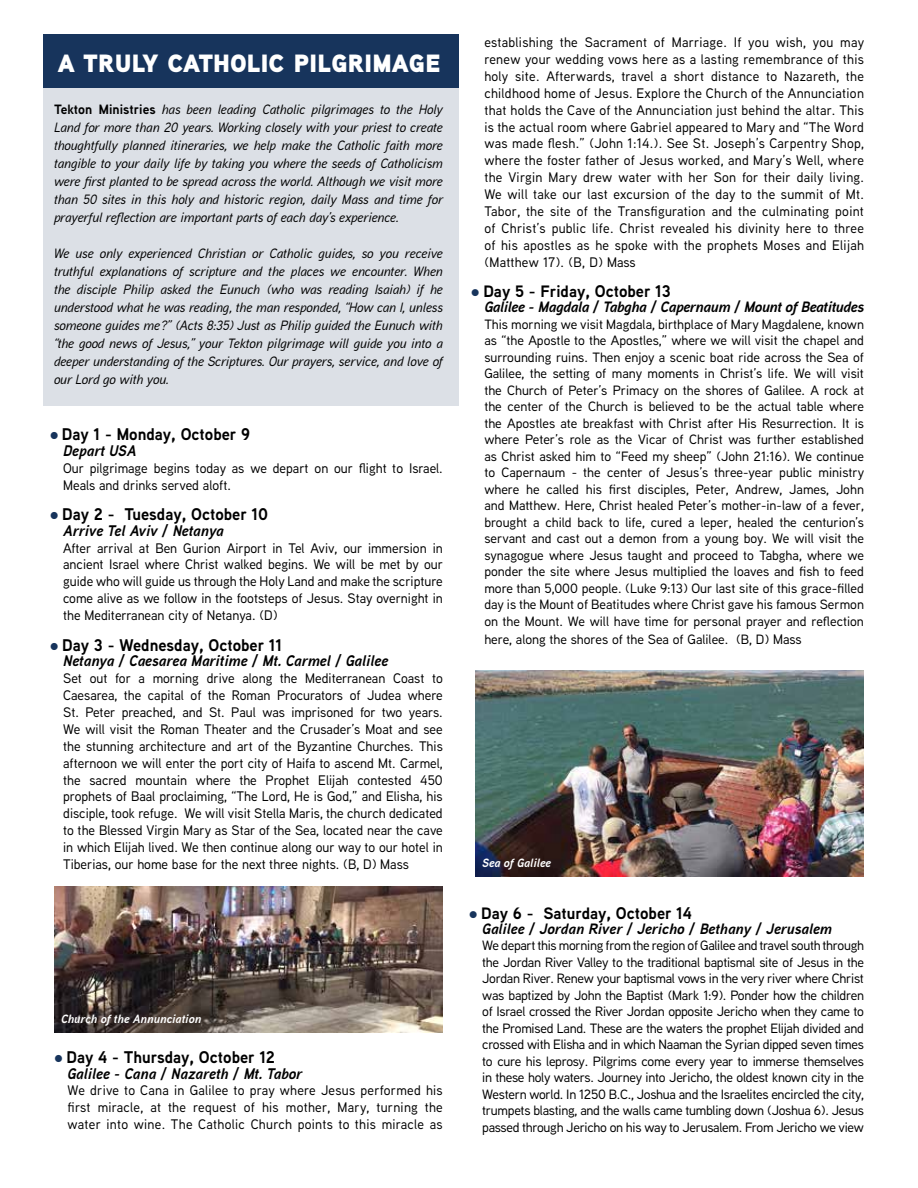
<style>
.page{position:relative;width:918px;height:1188px;background:#fff}
.page>*{position:absolute;margin:0;border:0;box-sizing:border-box;transform-origin:0 0}
.t1{font:900 33px "Aaux Next";letter-spacing:-.03em;color:#fff}
.t2{font:700 16.95px "Aaux Next";color:#000}
.t3{font:700 16.5px "Aaux Next";color:#000}
.t4{font:italic 700 15.3px "Aaux Next";color:#000}
.t5{font:italic 700 15px "Aaux Next";letter-spacing:-.02em;color:#000}
.t6{font:italic 700 15px "Aaux Next";color:#000}
.t7{font:500 13.8px/17px "Aaux Next";color:#000;text-align:justify}
.t8{font:500 13.5px/16.5px "Aaux Next";color:#000;text-align:justify}
.t9{font:italic 500 13.5px/18px "Aaux Next";color:#000;text-align:justify}
.t10{font:italic 700 12px "Aaux Next";color:#fff}
.s1{font-weight:700;font-style:normal}
.s2{color:#17345c}
.s3{font-size:16.95px}
.s4{font-size:13.8px}
</style>
<div class="page">
<div style="left:43px;top:88px;width:416px;height:318px;background:#dce0e6"></div>
<div style="left:43px;top:34px;width:416px;height:54px;background:#17345c"></div>
<img style="left:475px;top:671px;width:389px;height:205px">
<img style="left:54px;top:887px;width:389px;height:146px">
<h1 class="t1" style="left:57px;top:37px;width:385px">a truly catholic pilgrimage</h1>
<p class="t9" style="left:54px;top:100px;width:390px"><span class="s1">Tekton Ministries</span> has been leading Catholic pilgrimages to the Holy Land for more than 20 years. Working closely with your priest to create thoughtfully planned itineraries, we help make the Catholic faith more tangible to your daily life by taking you where the seeds of Catholicism were first planted to be spread across the world. Although we visit more than 50 sites in this holy and historic region, daily Mass and time for prayerful reflection are important parts of each day’s experience.</p>
<p class="t9" style="left:54px;top:244px;width:390px">We use only experienced Christian or Catholic guides, so you receive truthful explanations of scripture and the places we encounter. When the disciple Philip asked the Eunuch (who was reading Isaiah) if he understood what he was reading, the man responded, “How can I, unless someone guides me?” (Acts 8:35) Just as Philip guided the Eunuch with “the good news of Jesus,” your Tekton pilgrimage will guide you into a deeper understanding of the Scriptures. Our prayers, service, and love of our Lord go with you.</p>
<p class="t2" style="left:50px;top:422px;width:202px"><span class="s2">●</span> Day 1 - Monday, October 9</p>
<p class="t4" style="left:63px;top:440px;width:75px">Depart USA</p>
<p class="t7" style="left:63px;top:459px;width:381px">Our pilgrimage begins today as we depart on our flight to Israel.<br>Meals and drinks served aloft.</p>
<p class="t2" style="left:50px;top:502px;width:220px"><span class="s2">●</span> Day 2 - Tuesday, October 10</p>
<p class="t4" style="left:63px;top:519px;width:162px">Arrive Tel Aviv / Netanya</p>
<p class="t7" style="left:63px;top:539px;width:381px">After arrival at Ben Gurion Airport in Tel Aviv, our immersion in ancient Israel where Christ walked begins. We will be met by our guide who will guide us through the Holy Land and make the scripture come alive as we follow in the footsteps of Jesus. Stay overnight in the Mediterranean city of Netanya. (D)</p>
<p class="t2" style="left:50px;top:633px;width:234px"><span class="s2">●</span> Day 3 - Wednesday, October 11</p>
<p class="t4" style="left:63px;top:650px;width:327px">Netanya / Caesarea Maritime / Mt. Carmel / Galilee</p>
<p class="t7" style="left:63px;top:669px;width:381px">Set out for a morning drive along the Mediterranean Coast to Caesarea, the capital of the Roman Procurators of Judea where St. Peter preached, and St. Paul was imprisoned for two years.<br>We will visit the Roman Theater and the Crusader’s Moat and see the stunning architecture and art of the Byzantine Churches. This afternoon we will enter the port city of Haifa to ascend Mt. Carmel, the sacred mountain where the Prophet Elijah contested 450 prophets of Baal proclaiming, “The Lord, He is God,” and Elisha, his disciple, took refuge. We will visit Stella Maris, the church dedicated to the Blessed Virgin Mary as Star of the Sea, located near the cave in which Elijah lived. We then continue along our way to our hotel in Tiberias, our home base for the next three nights. (B, D) Mass</p>
<p class="t10" style="left:61px;top:1011px;width:142px">Church of the Annunciation</p>
<p class="t2" style="left:54px;top:1045px;width:223px"><span class="s2">●</span> Day 4 - Thursday, October 12</p>
<p class="t4" style="left:68px;top:1062px;width:236px">Galilee - Cana / Nazareth / Mt. Tabor</p>
<p class="t7" style="left:68px;top:1082px;width:377px">We drive to Cana in Galilee to pray where Jesus performed his first miracle, at the request of his mother, Mary, turning the water into wine. The Catholic Church points to this miracle as</p>
<p class="t7" style="left:484px;top:33px;width:381px">establishing the Sacrament of Marriage. If you wish, you may renew your wedding vows here as a lasting remembrance of this holy site. Afterwards, travel a short distance to Nazareth, the childhood home of Jesus. Explore the Church of the Annunciation that holds the Cave of the Annunciation just behind the altar. This is the actual room where Gabriel appeared to Mary and “The Word was made flesh.” (John 1:14.). See St. Joseph’s Carpentry Shop, where the foster father of Jesus worked, and Mary’s Well, where the Virgin Mary drew water with her Son for their daily living.<br>We will take our last excursion of the day to the summit of Mt.<br>Tabor, the site of the Transfiguration and the culminating point of Christ’s public life. Christ revealed his divinity here to three of his apostles as he spoke with the prophets Moses and Elijah (Matthew 17). (B, D) Mass</p>
<p class="t3" style="left:471px;top:280px;width:201px"><span class="s2">●</span> Day 5 - Friday, <span class="s3">October 13</span></p>
<p class="t5" style="left:484px;top:296px;width:381px">Galilee - Magdala / Tabgha / Capernaum / Mount of Beatitudes</p>
<p class="t8" style="left:484px;top:315px;width:381px">This morning we visit Magdala, birthplace of Mary Magdalene, known as “the Apostle to the Apostles,” where we will visit the chapel and surrounding ruins. Then enjoy a scenic boat ride across the Sea of Galilee, the setting of many moments in Christ’s life. We will visit the Church of Peter’s Primacy on the shores of Galilee. A rock at the center of the Church is believed to be the actual table where the Apostles ate breakfast with Christ after His Resurrection. It is where Peter’s role as the Vicar of Christ was further established as Christ asked him to “Feed my sheep” (John 21:16). We continue to Capernaum - the center of Jesus’s three-year public ministry where he called his first disciples, Peter, Andrew, James, John and Matthew. Here, Christ healed Peter’s mother-in-law of a fever, brought a child back to life, cured a leper, healed the centurion’s servant and cast out a demon from a young boy. We will visit the synagogue where Jesus taught and proceed to Tabgha, where we ponder the site where Jesus multiplied the loaves and fish to feed more than 5,000 people. (Luke 9:13) Our last site of this grace-filled day is the Mount of Beatitudes where Christ gave his famous Sermon on the Mount. We will have time for personal prayer and reflection</p>
<p class="t8" style="left:484px;top:630px;width:319px">here, along the shores of the Sea of Galilee. (B, D) <span class="s4">Mass</span></p>
<p class="t10" style="left:482px;top:855px;width:70px">Sea of Galilee</p>
<p class="t3" style="left:469px;top:901px;width:225px"><span class="s2">●</span> Day 6 - Saturday, <span class="s3">October 14</span></p>
<p class="t6" style="left:482px;top:918px;width:351px">Galilee / Jordan River / Jericho / Bethany / Jerusalem</p>
<p class="t8" style="left:482px;top:937px;width:383px">We depart this morning from the region of Galilee and travel south through the Jordan River Valley to the traditional baptismal site of Jesus in the Jordan River. Renew your baptismal vows in the very river where Christ was baptized by John the Baptist (Mark 1:9). Ponder how the children of Israel crossed the River Jordan opposite Jericho when they came to the Promised Land. These are the waters the prophet Elijah divided and crossed with Elisha and in which Naaman the Syrian dipped seven times to cure his leprosy. Pilgrims come every year to immerse themselves in these holy waters. Journey into Jericho, the oldest known city in the Western world. In 1250 B.C., Joshua and the Israelites encircled the city, trumpets blasting, and the walls came tumbling down (Joshua 6). Jesus passed through Jericho on his way to Jerusalem. From Jericho we view</p>
</div>
